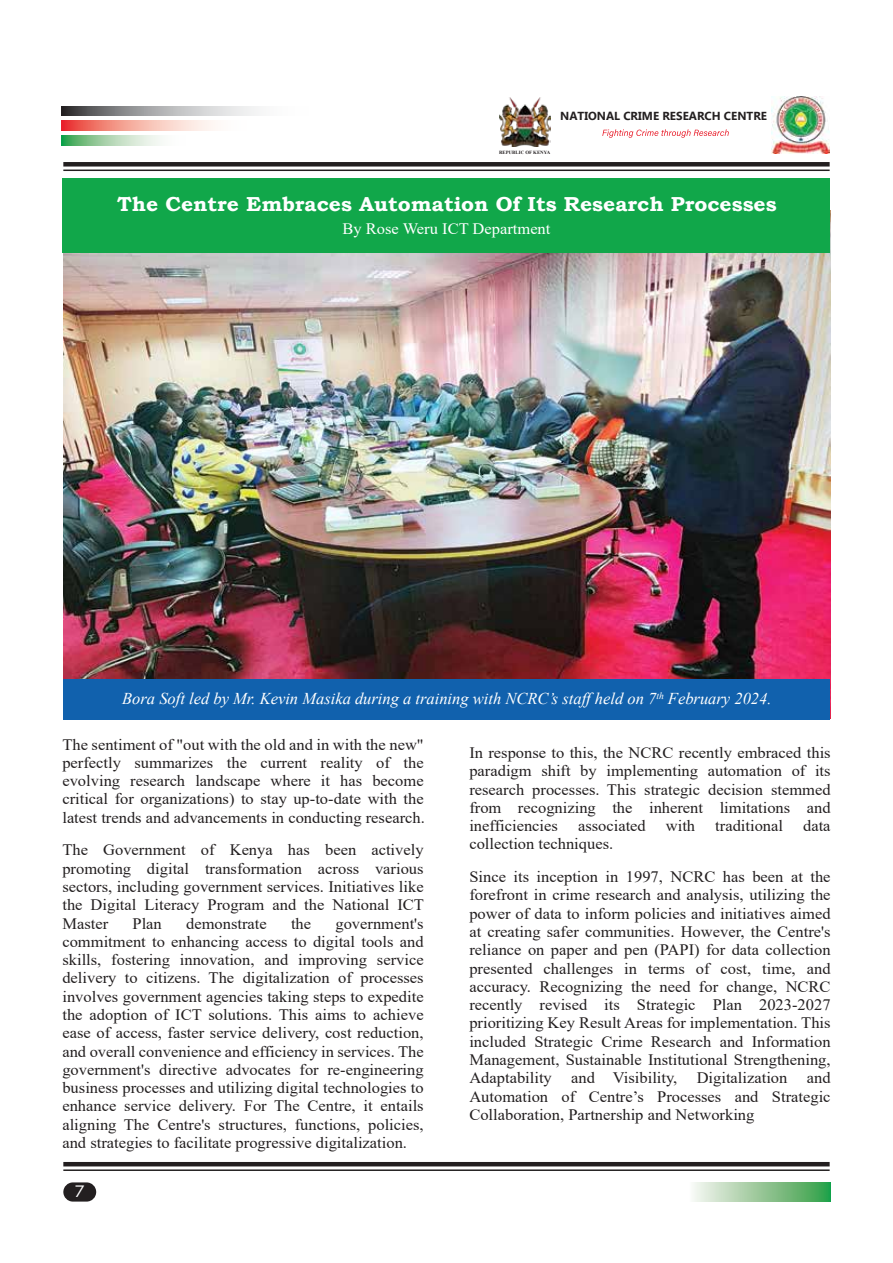
<style>
.page{position:relative;width:893px;height:1263px;background:#fff}
.page>*{position:absolute;margin:0;border:0;box-sizing:border-box;transform-origin:0 0}
.t1{font:700 20.25px "Bookman Old Style";color:#fff;scale:1.04 1}
.t2{font:italic 16.5px "Times New Roman";color:#fff}
.t3{font:16.5px "Acherus Grotesque";color:#fff}
.t4{font:15.9px/18.3px "Times New Roman";color:#231f20;text-align:justify;scale:1.04 1}
.t5{font:15.9px "Times New Roman";color:#fff;scale:1.04 1}
.t6{font:700 11.55px "Ebrima";color:#231f20}
.t7{font:700 4.8px "Times New Roman";color:#231f20}
</style>
<div class="page">
<div style="left:63px;top:162px;width:767px;height:5px;background:#231f20"></div>
<hr style="left:63px;top:170px;width:767px;height:1px;background:#231f20">
<img style="left:63px;top:210px;width:768px;height:509px">
<div style="left:63px;top:178px;width:767px;height:75px;background:#11a74a"></div>
<hr style="left:63px;top:1162px;width:767px;height:4px;background:#231f20">
<hr style="left:63px;top:1169px;width:767px;height:2px;background:#231f20">
<div style="left:688px;top:1182px;width:142px;height:19px;background:linear-gradient(to right,#fff7f5,#339e45)"></div>
<img style="left:499px;top:98px;width:51px;height:48px">
<img style="left:772px;top:96px;width:58px;height:58px">
<svg style="left:602px;top:129px;width:127px;height:9px"></svg>
<svg style="left:62px;top:106px;width:197px;height:10px"></svg>
<svg style="left:62px;top:121px;width:153px;height:10px"></svg>
<svg style="left:62px;top:136px;width:98px;height:9px"></svg>
<div style="left:63px;top:1182px;width:33px;height:19px;background:#231f20;border-radius:10px"></div>
<div style="left:63px;top:679px;width:767px;height:41px;background:#1161ad"></div>
<p class="t6" style="left:560px;top:107px;width:208px">NATIONAL CRIME RESEARCH CENTRE</p>
<p class="t7" style="left:499px;top:149px;width:53px">REPUBLIC OF KENYA</p>
<p class="t1" style="left:117px;top:189px;width:636px">The Centre Embraces Automation Of Its Research Processes</p>
<p class="t5" style="left:342px;top:217px;width:201px">By Rose Weru ICT Department</p>
<p class="t2" style="left:122px;top:687px;width:651px">Bora Soft led by Mr. Kevin Masika during a training with NCRC’s staff held on 7<sup>th</sup> February 2024.</p>
<p class="t4" style="left:62px;top:734px;width:350px">The sentiment of "out with the old and in with the new" perfectly summarizes the current reality of the evolving research landscape where it has become critical for organizations) to stay up-to-date with the latest trends and advancements in conducting research.</p>
<p class="t4" style="left:62px;top:840px;width:349px">The Government of Kenya has been actively promoting digital transformation across various sectors, including government services. Initiatives like the Digital Literacy Program and the National ICT Master</p>
<p class="t4" style="left:132px;top:913px;width:30px">Plan</p>
<p class="t4" style="left:186px;top:913px;width:79px">demonstrate</p>
<p class="t4" style="left:291px;top:913px;width:21px">the</p>
<p class="t4" style="left:62px;top:913px;width:349px;text-indent:273px">government's commitment to enhancing access to digital tools and skills, fostering innovation, and improving service delivery to citizens. The digitalization of processes involves government agencies taking steps to expedite the adoption of ICT solutions. This aims to achieve ease of access, faster service delivery, cost reduction, and overall convenience and efficiency in services. The government's directive advocates for re-engineering business processes and utilizing digital technologies to enhance service delivery. For The Centre, it entails aligning The Centre's structures, functions, policies, and strategies to facilitate progressive digitalization.</p>
<p class="t3" style="left:75px;top:1177px;width:11px">7</p>
<p class="t4" style="left:469px;top:743px;width:349px">In response to this, the NCRC recently embraced this paradigm shift by implementing automation of its research processes. This strategic decision stemmed from recognizing the inherent limitations and inefficiencies</p>
<p class="t4" style="left:578px;top:816px;width:67px">associated</p>
<p class="t4" style="left:666px;top:816px;width:30px">with</p>
<p class="t4" style="left:715px;top:816px;width:67px">traditional</p>
<p class="t4" style="left:803px;top:816px;width:28px">data</p>
<p class="t4" style="left:469px;top:827px;width:349px;line-height:32.7px">collection techniques.<br>Since its inception in 1997, NCRC has been at the</p>
<p class="t4" style="left:469px;top:885px;width:349px">forefront in crime research and analysis, utilizing the power of data to inform policies and initiatives aimed at creating safer communities. However, the Centre's reliance on paper and pen (PAPI) for data collection presented challenges in terms of cost, time, and accuracy. Recognizing the need for change, NCRC recently revised its Strategic Plan 2023-2027 prioritizing Key Result Areas for implementation. This included Strategic Crime Research and Information Management, Sustainable Institutional Strengthening, Adaptability and Visibility, Digitalization and Automation of Centre’s Processes and Strategic Collaboration, Partnership and Networking</p>
</div>
